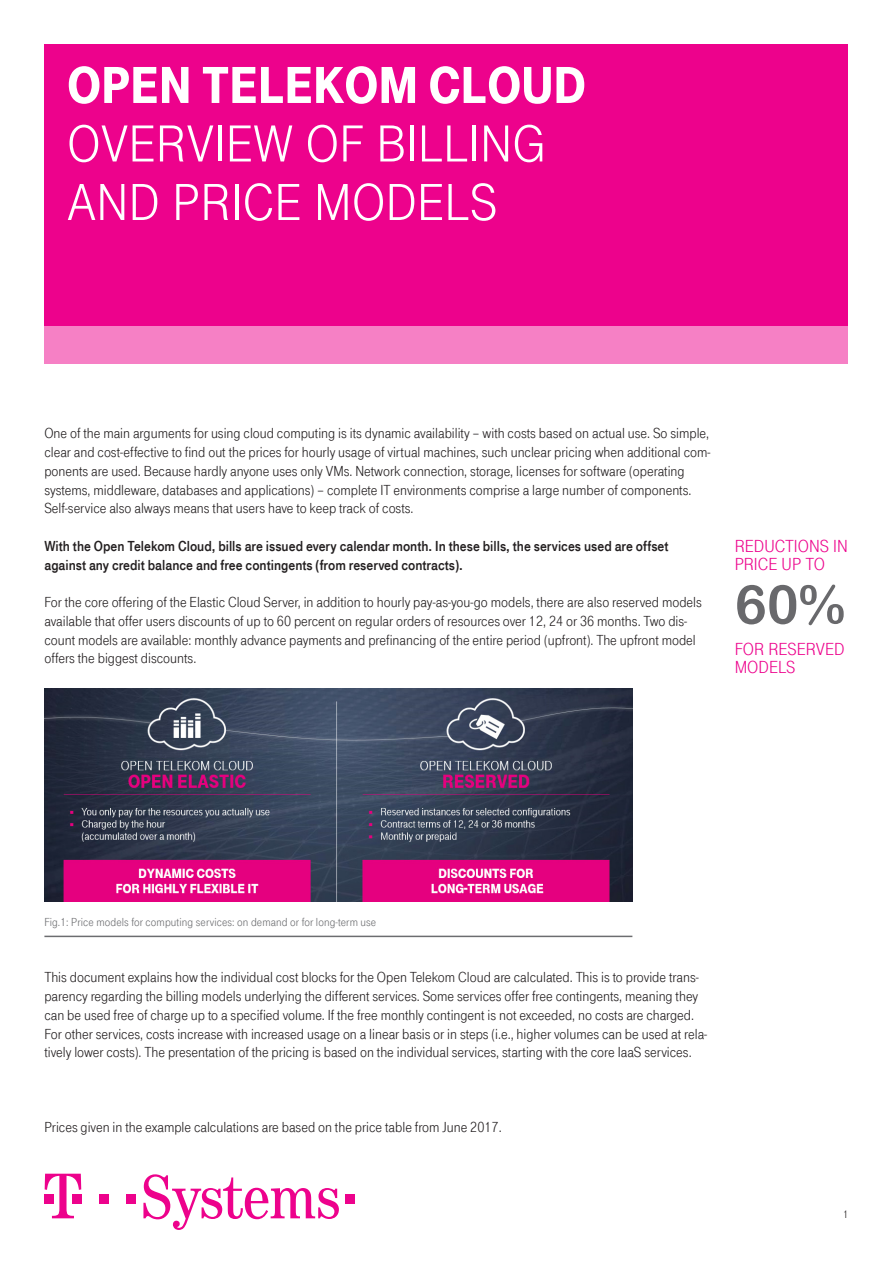
<style>
.page{position:relative;width:893px;height:1263px;background:#fff}
.page>*{position:absolute;margin:0;border:0;box-sizing:border-box;transform-origin:0 0}
.t1{font:54px/58.5px "Tele Grotesk Headline";color:#fff}
.t2{font:900 54px "Tele Grotesk Headline";color:#fff}
.t3{font:54px "Arial Rounded MT Bold";color:#69696c}
.t4{font:18px/18px "Tele Grotesk Headline";color:#ed028c}
.Bildunterschrift{font:15px/18.8px "Tele Grotesk Norm";color:#231f20}
.Bildunterschrift-2{font:15px/18.8px "Tele Grotesk Fett";color:#231f20}
.Bildunterschrift2{font:12px "Tele Grotesk Norm";letter-spacing:.01em;color:#6c6d70}
._14_Page_Normal_7_5{font:11.25px "Tele Grotesk Norm";color:#231f20}
</style>
<div class="page">
<div style="left:45px;top:45px;width:803px;height:318px;background:#f680c5"></div>
<div style="left:45px;top:45px;width:803px;height:281px;background:#ed028c"></div>
<img style="left:44px;top:689px;width:588px;height:213px">
<hr style="left:44px;top:936px;width:588px;height:1px;background:#6c6d70">
<div style="left:99px;top:1194px;width:9px;height:9px;background:#ed028c"></div>
<div style="left:126px;top:1194px;width:9px;height:9px;background:#ed028c"></div>
<svg style="left:45px;top:1174px;width:36px;height:44px"></svg>
<svg style="left:143px;top:1174px;width:196px;height:56px"></svg>
<div style="left:346px;top:1194px;width:9px;height:9px;background:#ed028c"></div>
<h1 class="t2" style="left:67px;top:55px;width:521px">OPEN TELEKOM CLOUD</h1>
<h1 class="t1" style="left:67px;top:115px;width:480px">OVERVIEW OF BILLING<br>AND PRICE MODELS</h1>
<p class="Bildunterschrift" style="left:44px;top:424px;width:667px">One of the main arguments for using cloud computing is its dynamic availability – with costs based on actual use. So simple, clear and cost-effective to find out the prices for hourly usage of virtual machines, such unclear pricing when additional com&shy;ponents are used. Because hardly anyone uses only VMs. Network connection, storage, licenses for software (operating systems, middleware, databases and applications) – complete IT environments comprise a large number of components.<br>Self-service also always means that users have to keep track of costs.</p>
<p class="Bildunterschrift-2" style="left:44px;top:537px;width:625px">With the Open Telekom Cloud, bills are issued every calendar month. In these bills, the services used are offset against any credit balance and free contingents (from reserved contracts).</p>
<p class="Bildunterschrift" style="left:44px;top:593px;width:659px">For the core offering of the Elastic Cloud Server, in addition to hourly pay-as-you-go models, there are also reserved models available that offer users discounts of up to 60 percent on regular orders of resources over 12, 24 or 36 months. Two dis&shy;count models are available: monthly advance payments and prefinancing of the entire period (upfront). The upfront model offers the biggest discounts.</p>
<p class="t4" style="left:735px;top:537px;width:115px">REDUCTIONS IN<br>PRICE UP TO</p>
<p class="t3" style="left:735px;top:573px;width:112px">60%</p>
<p class="t4" style="left:735px;top:641px;width:111px">FOR RESERVED<br>MODELS</p>
<p class="Bildunterschrift2" style="left:44px;top:915px;width:333px">Fig.1: Price models for computing services: on demand or for long-term use</p>
<p class="Bildunterschrift" style="left:44px;top:968px;width:664px">This document explains how the individual cost blocks for the Open Telekom Cloud are calculated. This is to provide trans&shy;parency regarding the billing models underlying the different services. Some services offer free contingents, meaning they can be used free of charge up to a specified volume. If the free monthly contingent is not exceeded, no costs are charged.<br>For other services, costs increase with increased usage on a linear basis or in steps (i.e., higher volumes can be used at rela&shy;tively lower costs). The presentation of the pricing is based on the individual services, starting with the core IaaS services.</p>
<p class="Bildunterschrift" style="left:44px;top:1118px;width:459px">Prices given in the example calculations are based on the price table from June 2017.</p>
<p class="_14_Page_Normal_7_5" style="left:843px;top:1208px;width:7px">1</p>
</div>
